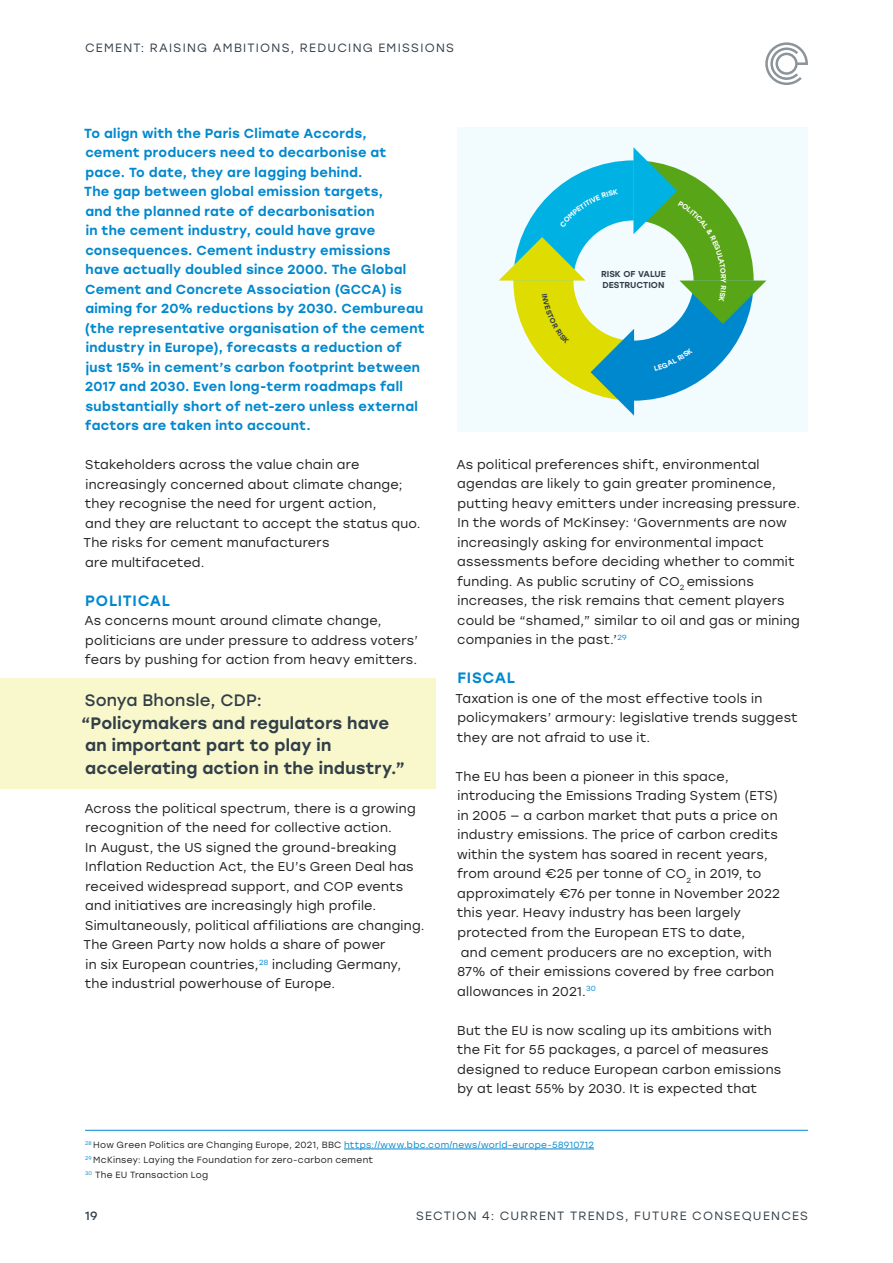
<style>
.page{position:relative;width:893px;height:1263px;background:#fff}
.page>*{position:absolute;margin:0;border:0;box-sizing:border-box;transform-origin:0 0}
.QUOTE{font:500 16.5px/22.5px "Stolzl";letter-spacing:.015em;color:#323e48}
.BODY{font:500 15px "Stolzl";letter-spacing:.04em;color:#0088ce}
.BODY-2{font:500 13.2px/19.5px "Stolzl";letter-spacing:.02em;color:#0088ce}
.BODY-3{font:12.75px/19.5px "Stolzl";letter-spacing:.02em;color:#231f20}
.FOOTER_TITLE_RA{font:12px "Stolzl";letter-spacing:.11em;color:#323e48}
.t1{font:12px "Stolzl";color:#323e48}
.FOOTNOTES{font:9px "Stolzl";letter-spacing:.03em;color:#0088ce}
.FOOTNOTES-2{font:9px "Stolzl";letter-spacing:.03em;color:#231f20}
.t2{font:500 8.55px/10.4px "Stolzl";color:#323e48}
.t3{font:500 7.2px "Stolzl";color:#fff}
.s1{font-weight:400}
.s2{color:#231f20}
</style>
<div class="page">
<div style="left:0;top:678px;width:436px;height:111px;background:#f8f8cc"></div>
<div style="left:457px;top:128px;width:351px;height:304px;background:#f2fbfd"></div>
<hr style="left:344px;top:1149px;width:250px;height:1px;background:#0088ce">
<hr style="left:85px;top:1130px;width:723px;height:1px;background:#0088ce">
<svg style="left:765px;top:42px;width:43px;height:43px"></svg>
<svg style="left:499px;top:147px;width:267px;height:269px"></svg>
<p class="FOOTER_TITLE_RA" style="left:85px;top:39px;width:370px">CEMENT: RAISING AMBITIONS, REDUCING EMISSIONS</p>
<p class="BODY-2" style="left:84px;top:123px;width:342px">To align with the Paris Climate Accords,<br>cement producers need to decarbonise at pace. To date, they are lagging behind.<br>The gap between global emission targets,<br>and the planned rate of decarbonisation<br>in the cement industry, could have grave consequences. Cement industry emissions have actually doubled since 2000. The Global Cement and Concrete Association (GCCA) is aiming for 20% reductions by 2030. Cembureau (the representative organisation of the cement industry in Europe), forecasts a reduction of just 15% in cement’s carbon footprint between 2017 and 2030. Even long-term roadmaps fall substantially short of net-zero unless external factors are taken into account.</p>
<p class="BODY-3" style="left:83px;top:454px;width:339px">Stakeholders across the value chain are increasingly concerned about climate change; they recognise the need for urgent action,<br>and they are reluctant to accept the status quo.<br>The risks for cement manufacturers<br>are multifaceted.</p>
<p class="BODY" style="left:85px;top:590px;width:86px">POLITICAL</p>
<p class="BODY-3" style="left:84px;top:610px;width:335px">As concerns mount around climate change, politicians are under pressure to address voters’ fears by pushing for action from heavy emitters.</p>
<p class="QUOTE" style="left:81px;top:688px;width:326px"><span class="s1">Sonya Bhonsle, CDP:<br></span>“Policymakers and regulators have an important part to play in accelerating action in the industry.”</p>
<p class="BODY-3" style="left:83px;top:798px;width:343px">Across the political spectrum, there is a growing recognition of the need for collective action.<br>In August, the US signed the ground-breaking Inflation Reduction Act, the EU’s Green Deal has received widespread support, and COP events and initiatives are increasingly high profile.<br>Simultaneously, political affiliations are changing.<br>The Green Party now holds a share of power<br>in six European countries,<sup>28</sup> including Germany, the industrial powerhouse of Europe.</p>
<p class="t2" style="left:601px;top:269px;width:66px">RISK OF VALUE<br>DESTRUCTION</p>
<p class="t3" style="left:729px;top:278px;width:7px;rotate:90deg">Y</p>
<p class="BODY-3" style="left:456px;top:454px;width:345px">As political preferences shift, environmental agendas are likely to gain greater prominence, putting heavy emitters under increasing pressure.</p>
<p class="BODY-3" style="left:457px;top:513px;width:339px">In the words of McKinsey: ‘Governments are now increasingly asking for environmental impact assessments before deciding whether to commit funding. As public scrutiny of CO<sub>2</sub> emissions</p>
<p class="BODY-3" style="left:457px;top:591px;width:344px">increases, the risk remains that cement players could be “shamed,” similar to oil and gas or mining companies in the past.’<sup>29</sup></p>
<p class="BODY" style="left:457px;top:667px;width:59px">FISCAL</p>
<p class="BODY-3" style="left:456px;top:688px;width:344px">Taxation is one of the most effective tools in policymakers’ armoury: legislative trends suggest they are not afraid to use it.</p>
<p class="BODY-3" style="left:456px;top:766px;width:275px">The EU has been a pioneer in this space,</p>
<p class="BODY-3" style="left:457px;top:786px;width:322px">introducing the Emissions Trading System (ETS)</p>
<p class="BODY-3" style="left:457px;top:805px;width:322px">in 2005 — a carbon market that puts a price on</p>
<p class="BODY-3" style="left:457px;top:825px;width:322px">industry emissions. The price of carbon credits</p>
<p class="BODY-3" style="left:457px;top:844px;width:312px">within the system has soared in recent years,</p>
<p class="BODY-3" style="left:457px;top:864px;width:306px">from around €25 per tonne of CO<sub>2</sub> in 2019, to</p>
<p class="BODY-3" style="left:457px;top:883px;width:324px">approximately €76 per tonne in November 2022</p>
<p class="BODY-3" style="left:457px;top:903px;width:286px">this year. Heavy industry has been largely</p>
<p class="BODY-3" style="left:457px;top:922px;width:289px">protected from the European ETS to date,</p>
<p class="BODY-3" style="left:461px;top:942px;width:312px">and cement producers are no exception, with</p>
<p class="BODY-3" style="left:457px;top:961px;width:318px">87% of their emissions covered by free carbon</p>
<p class="BODY-3" style="left:457px;top:981px;width:140px">allowances in 2021.<sup>30</sup></p>
<p class="BODY-3" style="left:457px;top:1020px;width:326px">But the EU is now scaling up its ambitions with the Fit for 55 packages, a parcel of measures designed to reduce European carbon emissions by at least 55% by 2030. It is expected that</p>
<p class="FOOTNOTES" style="left:85px;top:1138px;width:510px"><sup>28</sup> <span class="s2">How Green Politics are Changing Europe, 2021, BBC</span> https://www.bbc.com/news/world-europe-58910712</p>
<p class="FOOTNOTES-2" style="left:85px;top:1153px;width:290px"><sup>29</sup> McKinsey: Laying the Foundation for zero-carbon cement</p>
<p class="FOOTNOTES-2" style="left:85px;top:1168px;width:125px"><sup>30</sup> The EU Transaction Log</p>
<p class="t1" style="left:85px;top:1208px;width:14px">19</p>
<p class="FOOTER_TITLE_RA" style="left:416px;top:1208px;width:393px">SECTION 4: CURRENT TRENDS, FUTURE CONSEQUENCES</p>
</div>
